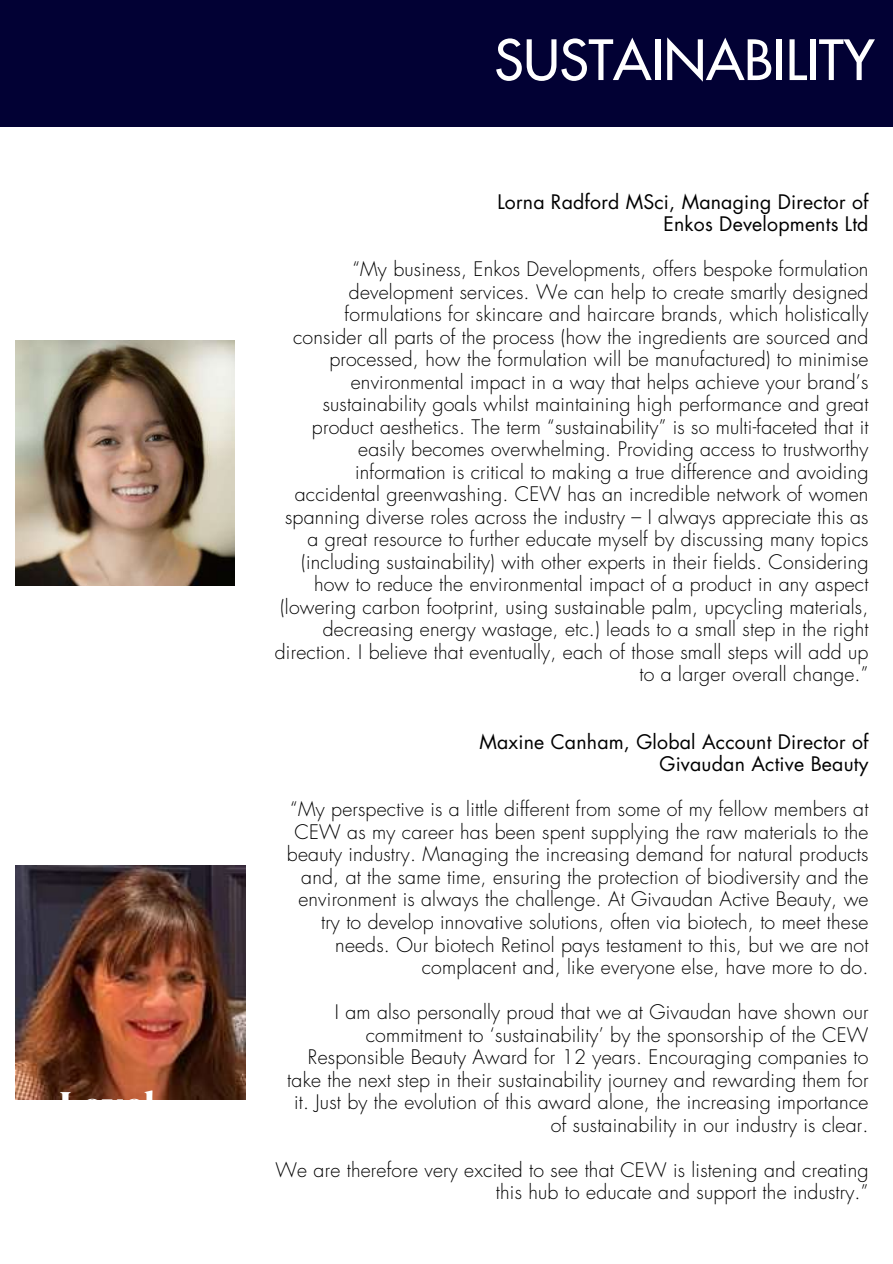
<style>
.page{position:relative;width:893px;height:1264px;background:#fff}
.page>*{position:absolute;margin:0;border:0;box-sizing:border-box;transform-origin:0 0}
.t1{font:500 54px "Futura Std";color:#fff}
.t2{font:300 19.5px/22.5px "Futura Std";letter-spacing:.01em;color:#000;text-align:right}
.t3{font:19.5px/22.5px "Futura Std";letter-spacing:.01em;color:#000;text-align:right}
</style>
<div class="page">
<div style="left:0;top:0;width:892px;height:126px;background:#020134"></div>
<img style="left:15px;top:340px;width:220px;height:246px">
<img style="left:15px;top:865px;width:231px;height:234px">
<h1 class="t1" style="left:494px;top:35px;width:381px">SUSTAINABILITY</h1>
<p class="t3" style="left:497px;top:191px;width:372px">Lorna Radford MSci, Managing Director of<br>Enkos Developments Ltd</p>
<p class="t2" style="left:275px;top:258px;width:595px">“My business, Enkos Developments, offers bespoke formulation development services. We can help to create smartly designed formulations for skincare and haircare brands, which holistically consider all parts of the process (how the ingredients are sourced and processed, how the formulation will be manufactured) to minimise environmental impact in a way that helps achieve your brand’s sustainability goals whilst maintaining high performance and great product aesthetics. The term “sustainability” is so multi-faceted that it easily becomes overwhelming. Providing access to trustworthy information is critical to making a true difference and avoiding accidental greenwashing. CEW has an incredible network of women spanning diverse roles across the industry – I always appreciate this as a great resource to further educate myself by discussing many topics (including sustainability) with other experts in their fields. Considering how to reduce the environmental impact of a product in any aspect (lowering carbon footprint, using sustainable palm, upcycling materials, decreasing energy wastage, etc.) leads to a small step in the right direction. I believe that eventually, each of those small steps will add up to a larger overall change.”</p>
<p class="t3" style="left:479px;top:731px;width:390px">Maxine Canham, Global Account Director of<br>Givaudan Active Beauty</p>
<p class="t2" style="left:287px;top:798px;width:583px">“My perspective is a little different from some of my fellow members at CEW as my career has been spent supplying the raw materials to the beauty industry. Managing the increasing demand for natural products and, at the same time, ensuring the protection of biodiversity and the environment is always the challenge. At Givaudan Active Beauty, we try to develop innovative solutions, often via biotech, to meet these needs. Our biotech Retinol pays testament to this, but we are not complacent and, like everyone else, have more to do.</p>
<p class="t2" style="left:287px;top:1001px;width:582px">I am also personally proud that we at Givaudan have shown our commitment to ‘sustainability’ by the sponsorship of the CEW Responsible Beauty Award for 12 years. Encouraging companies to take the next step in their sustainability journey and rewarding them for it. Just by the evolution of this award alone, the increasing importance of sustainability in our industry is clear.</p>
<p class="t2" style="left:275px;top:1158px;width:594px">We are therefore very excited to see that CEW is listening and creating this hub to educate and support the industry.”</p>
</div>
